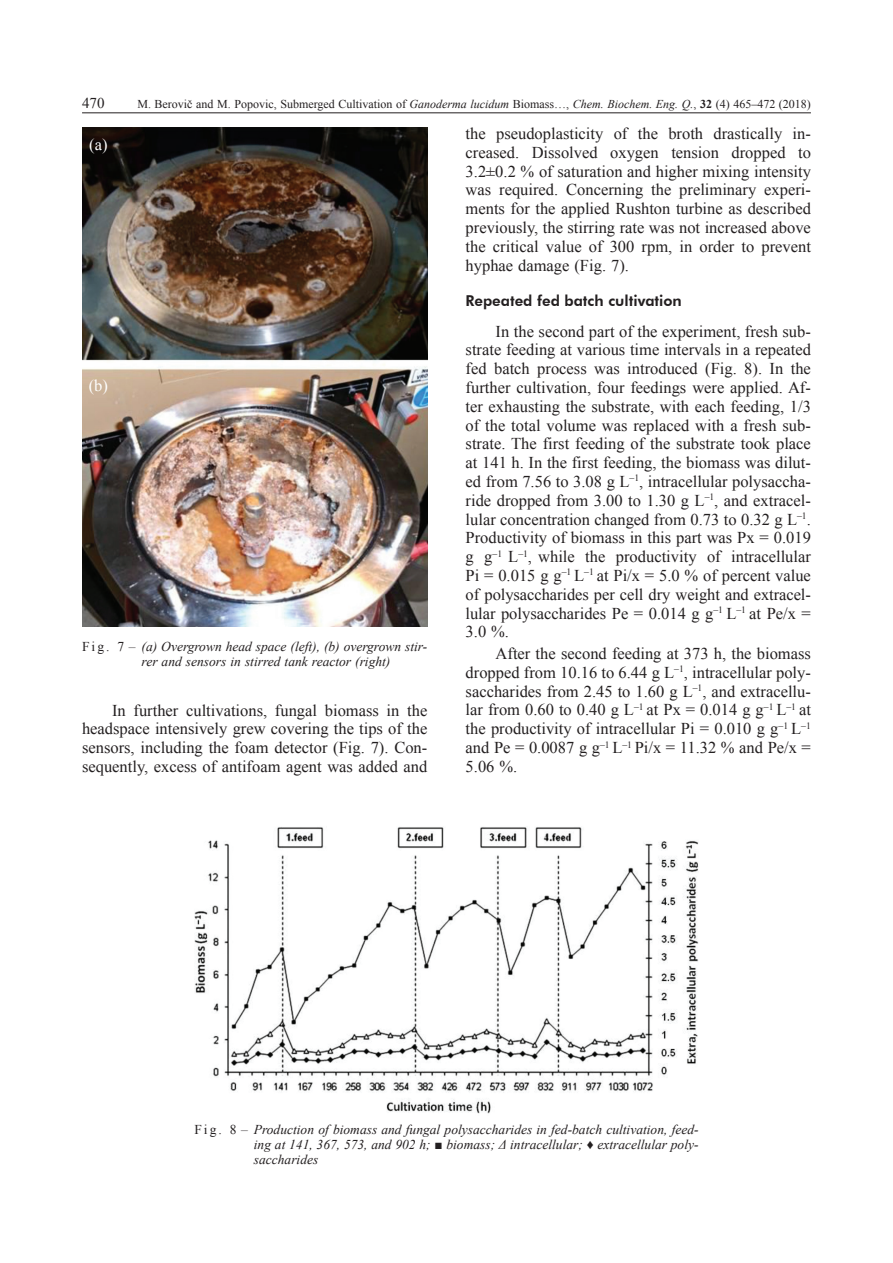
<style>
.page{position:relative;width:893px;height:1263px;background:#fff}
.page>*{position:absolute;margin:0;border:0;box-sizing:border-box;transform-origin:0 0}
.t1{font:16.5px/18.8px "Times New Roman";color:#231f20;text-align:justify}
.t2{font:16.5px "Times New Roman";color:#fff}
.t3{font:800 15px "Futura BT";color:#231f20}
.t4{font:15px "Times New Roman";color:#231f20}
.t5{font:italic 13.5px/15px "Times New Roman";color:#231f20}
.t6{font:12px "Times New Roman";color:#231f20}
.s1{font-style:italic}
.s2{font-weight:700}
.s3{font-style:normal}
</style>
<div class="page">
<hr style="left:82px;top:112px;width:729px;height:1px;background:#231f20">
<img style="left:82px;top:128px;width:345px;height:498px">
<img style="left:194px;top:827px;width:505px;height:287px">
<p class="t4" style="left:82px;top:93px;width:24px">470</p>
<p class="t6" style="left:137px;top:96px;width:675px">M. Berovič and M. Popovic, Submerged Cultivation of <span class="s1">Ganoderma lucidum</span> Biomass…, <span class="s1">Chem. Biochem. Eng. Q.</span>, <span class="s2">32</span> (4) 465–472 (2018)</p>
<p class="t2" style="left:89px;top:133px;width:20px">(a)</p>
<p class="t2" style="left:89px;top:374px;width:21px">(b)</p>
<p class="t5" style="left:142px;top:639px;width:287px;text-indent:-60px"><span class="s3">Fig. 7</span> – (a) Overgrown head space (left), (b) overgrown stir&shy;rer and sensors in stirred tank reactor (right)</p>
<p class="t1" style="left:82px;top:701px;width:347px;text-indent:30px">In further cultivations, fungal biomass in the headspace intensively grew covering the tips of the sensors, including the foam detector (Fig. 7). Con&shy;sequently, excess of antifoam agent was added and</p>
<p class="t1" style="left:466px;top:124px;width:347px">the pseudoplasticity of the broth drastically in&shy;creased. Dissolved oxygen tension dropped to 3.2±0.2 % of saturation and higher mixing intensity was required. Concerning the preliminary experi&shy;ments for the applied Rushton turbine as described previously, the stirring rate was not increased above the critical value of 300 rpm, in order to prevent hyphae damage (Fig. 7).</p>
<p class="t3" style="left:466px;top:291px;width:218px">Repeated fed batch cultivation</p>
<p class="t1" style="left:466px;top:321px;width:347px;text-indent:30px">In the second part of the experiment, fresh sub&shy;strate feeding at various time intervals in a repeated fed batch process was introduced (Fig. 8). In the further cultivation, four feedings were applied. Af&shy;ter exhausting the substrate, with each feeding, 1/3 of the total volume was replaced with a fresh sub&shy;strate. The first feeding of the substrate took place at 141 h. In the first feeding, the biomass was dilut&shy;ed from 7.56 to 3.08 g L<sup>–1</sup>, intracellular polysaccha&shy;ride dropped from 3.00 to 1.30 g L<sup>–1</sup>, and extracel&shy;lular concentration changed from 0.73 to 0.32 g L<sup>–1</sup>.<br>Productivity of biomass in this part was Px = 0.019 g g<sup>–1</sup> L<sup>–1</sup>, while the productivity of intracellular Pi = 0.015 g g<sup>–1</sup> L<sup>–1</sup> at Pi/x = 5.0 % of percent value of polysaccharides per cell dry weight and extracel&shy;lular polysaccharides Pe = 0.014 g g<sup>–1</sup> L<sup>–1</sup> at Pe/x = 3.0 %.</p>
<p class="t1" style="left:466px;top:644px;width:347px;text-indent:30px">After the second feeding at 373 h, the biomass dropped from 10.16 to 6.44 g L<sup>–1</sup>, intracellular poly&shy;saccharides from 2.45 to 1.60 g L<sup>–1</sup>, and extracellu&shy;lar from 0.60 to 0.40 g L<sup>–1</sup> at Px = 0.014 g g<sup>–1</sup> L<sup>–1</sup> at the productivity of intracellular Pi = 0.010 g g<sup>–1</sup> L<sup>–1 </sup>and Pe = 0.0087 g g<sup>–1</sup> L<sup>–1</sup> Pi/x = 11.32 % and Pe/x = 5.06 %.</p>
<p class="t5" style="left:254px;top:1121px;width:446px;text-align:justify;text-indent:-60px"><span class="s3">Fig. 8</span> – Production of biomass and fungal polysaccharides in fed-batch cultivation, feed&shy;ing at 141, 367, 573, and 902 h; ■ biomass; Δ intracellular; ♦ extracellular poly&shy;saccharides</p>
</div>
